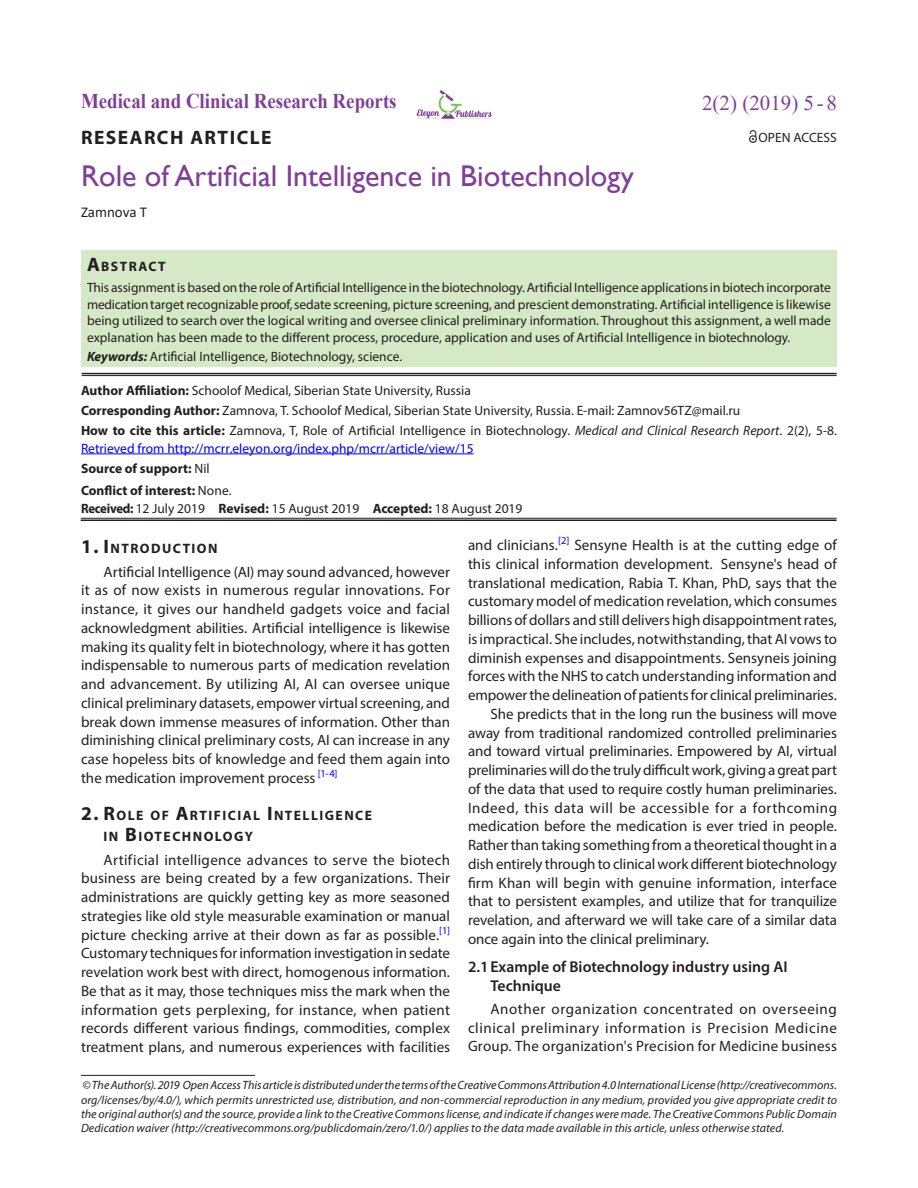
<style>
.page{position:relative;width:918px;height:1188px;background:#fff}
.page>*{position:absolute;margin:0;border:0;box-sizing:border-box;transform-origin:0 0}
.article_head{font:30px "Gill Sans";color:#813e97}
.article_head-2{font:700 21px "Times New Roman";color:#813e97;scale:.9 1}
.Table_text{font:21px "Times New Roman";color:#813e97}
.A{font:700 19.5px "Myriad Pro";color:#231f20}
.B{font:600 15.75px/18.9px "Myriad Pro";color:#231f20}
.text{font:15px/18.8px "Myriad Pro";letter-spacing:-.005em;color:#231f20;text-align:justify}
.author{font:15px "Calibri";color:#231f20}
.A-2{font:700 13.65px/21px "Myriad Pro";letter-spacing:.105em;color:#231f20}
.Abstract{font:13.5px/16.5px "Myriad Pro";color:#231f20;text-align:justify}
.affiliation{font:13.5px "Myriad Pro";color:#231f20}
.affiliation-2{font:13.5px/17.2px "Myriad Pro";color:#00f}
.affiliation-3{font:700 13.5px "Myriad Pro";color:#231f20}
.Abstract-2{font:700 13.5px "Myriad Pro";color:#231f20}
.Bottom_1st_page{font:italic 12px/14.4px "Myriad Pro";letter-spacing:.005em;color:#231f20;text-align:justify}
.s1{font-size:19.5px}
.s2{font-weight:700;font-style:italic}
.s3{font-weight:700}
.s4{font-weight:700;color:#231f20}
.s5{color:#231f20}
.s6{font-style:italic;color:#231f20}
.s7{font-weight:400}
</style>
<div class="page">
<hr style="left:81px;top:1075px;width:174px;height:1px;background:#231f20">
<div style="left:81px;top:250px;width:756px;height:117px;background:#d6e9c6"></div>
<hr style="left:81px;top:454px;width:393px;height:1px;background:#00f">
<hr style="left:82px;top:373px;width:755px;height:1px;background:#231f20">
<hr style="left:82px;top:375px;width:755px;height:1px;background:#231f20">
<hr style="left:81px;top:518px;width:756px;height:1px;background:#231f20">
<hr style="left:81px;top:520px;width:756px;height:1px;background:#231f20">
<svg style="left:749px;top:130px;width:8px;height:13px"></svg>
<img style="left:416px;top:90px;width:76px;height:29px">
<p class="article_head-2" style="left:81px;top:85px;width:352px">Medical and Clinical Research Reports</p>
<p class="Table_text" style="left:702px;top:88px;width:136px">2(2) (2019) 5 - 8</p>
<p class="A" style="left:81px;top:124px;width:13px">RESE</p>
<p class="A" style="left:130px;top:124px;width:28px">ARCH</p>
<p class="A" style="left:190px;top:124px;width:59px">ARTICLE</p>
<p class="Abstract" style="left:759px;top:129px;width:80px">OPEN ACCESS</p>
<p class="article_head" style="left:81px;top:158px;width:555px">Role of Artificial Intelligence in Biotechnology</p>
<p class="author" style="left:81px;top:202px;width:68px">Zamnova T</p>
<p class="A-2" style="left:87px;top:255px;width:80px"><span class="s1">A</span>BSTRACT</p>
<p class="Abstract" style="left:87px;top:279px;width:745px">This assignment is based on the role of Artificial Intelligence in the biotechnology. Artificial Intelligence applications in biotech incorporate medication target recognizable proof, sedate screening, picture screening, and prescient demonstrating. Artificial intelligence is likewise being utilized to search over the logical writing and oversee clinical preliminary information. Throughout this assignment, a well made explanation has been made to the different process, procedure, application and uses of Artificial Intelligence in biotechnology.</p>
<p class="Abstract" style="left:87px;top:348px;width:317px"><span class="s2">Keywords:</span> Artificial Intelligence, Biotechnology, science.</p>
<p class="affiliation" style="left:81px;top:382px;width:391px"><span class="s3">Author Affiliation:</span> Schoolof Medical, Siberian State University, Russia</p>
<p class="affiliation" style="left:81px;top:402px;width:661px"><span class="s3">Corresponding Author:</span> Zamnova, T. Schoolof Medical, Siberian State University, Russia. E-mail: Zamnov56TZ@mail.ru</p>
<p class="affiliation-2" style="left:81px;top:422px;width:757px"><span class="s4">How to cite this article:</span> <span class="s5">Zamnova, T, Role of Artificial Intelligence in Biotechnology.</span> <span class="s6">Medical and Clinical Research Report</span><span class="s5">. 2(2), 5-8.<br></span>Retrieved from http://mcrr.eleyon.org/index.php/mcrr/article/view/15</p>
<p class="Abstract-2" style="left:81px;top:459px;width:130px">Source of support: <span class="s7">Nil</span></p>
<p class="affiliation-3" style="left:81px;top:481px;width:152px">Conflict of interest: <span class="s7">None.</span></p>
<p class="affiliation" style="left:81px;top:500px;width:443px"><span class="s3">Received:</span> 12 July 2019 <span class="s3">Revised:</span> 15 August 2019 <span class="s3">Accepted:</span> 18 August 2019</p>
<p class="A-2" style="left:81px;top:538px;width:138px"><span class="s1">1. I</span>NTRODUCTION</p>
<p class="text" style="left:81px;top:562px;width:371px;text-indent:23px">Artificial Intelligence (AI) may sound advanced, however it as of now exists in numerous regular innovations. For instance, it gives our handheld gadgets voice and facial acknowledgment abilities. Artificial intelligence is likewise making its quality felt in biotechnology, where it has gotten indispensable to numerous parts of medication revelation and advancement. By utilizing AI, AI can oversee unique clinical preliminary datasets, empower virtual screening, and break down immense measures of information. Other than diminishing clinical preliminary costs, AI can increase in any case hopeless bits of knowledge and feed them again into the medication improvement process <sup>[1-4]</sup></p>
<p class="A-2" style="left:104px;top:805px;width:270px;text-indent:-23px"><span class="s1">2. R</span>OLE OF <span class="s1">A</span>RTIFICIAL <span class="s1">I</span>NTELLIGENCE<br>IN <span class="s1">B</span>IOTECHNOLOGY</p>
<p class="text" style="left:81px;top:850px;width:371px;text-indent:23px">Artificial intelligence advances to serve the biotech business are being created by a few organizations. Their administrations are quickly getting key as more seasoned strategies like old style measurable examination or manual picture checking arrive at their down as far as possible.<sup>[1] </sup>Customary techniques for information investigation in sedate revelation work best with direct, homogenous information.<br>Be that as it may, those techniques miss the mark when the information gets perplexing, for instance, when patient records different various findings, commodities, complex treatment plans, and numerous experiences with facilities</p>
<p class="text" style="left:468px;top:535px;width:371px">and clinicians.<sup>[2]</sup> Sensyne Health is at the cutting edge of this clinical information development. Sensyne's head of translational medication, Rabia T. Khan, PhD, says that the customary model of medication revelation, which consumes billions of dollars and still delivers high disappointment rates, is impractical. She includes, notwithstanding, that AI vows to diminish expenses and disappointments. Sensyneis joining forces with the NHS to catch understanding information and empower the delineation of patients for clinical preliminaries.</p>
<p class="text" style="left:468px;top:704px;width:371px;text-indent:22px">She predicts that in the long run the business will move away from traditional randomized controlled preliminaries and toward virtual preliminaries. Empowered by AI, virtual preliminaries will do the truly difficult work, giving a great part of the data that used to require costly human preliminaries.<br>Indeed, this data will be accessible for a forthcoming medication before the medication is ever tried in people.<br>Rather than taking something from a theoretical thought in a dish entirely through to clinical work different biotechnology firm Khan will begin with genuine information, interface that to persistent examples, and utilize that for tranquilize revelation, and afterward we will take care of a similar data once again into the clinical preliminary.</p>
<p class="B" style="left:490px;top:957px;width:299px;text-indent:-22px">2.1Example of Biotechnology industry using AI<br>Technique</p>
<p class="text" style="left:468px;top:999px;width:371px;text-indent:22px">Another organization concentrated on overseeing clinical preliminary information is Precision Medicine Group. The organization's Precision for Medicine business</p>
<p class="Bottom_1st_page" style="left:81px;top:1078px;width:757px">© The Author(s). 2019 Open Access This article is distributed under the terms of the Creative Commons Attribution 4.0 International License (http://creativecommons. org/licenses/by/4.0/), which permits unrestricted use, distribution, and non-commercial reproduction in any medium, provided you give appropriate credit to the original author(s) and the source, provide a link to the Creative Commons license, and indicate if changes were made. The Creative Commons Public Domain Dedication waiver (http://creativecommons.org/publicdomain/zero/1.0/) applies to the data made available in this article, unless otherwise stated.</p>
</div>
